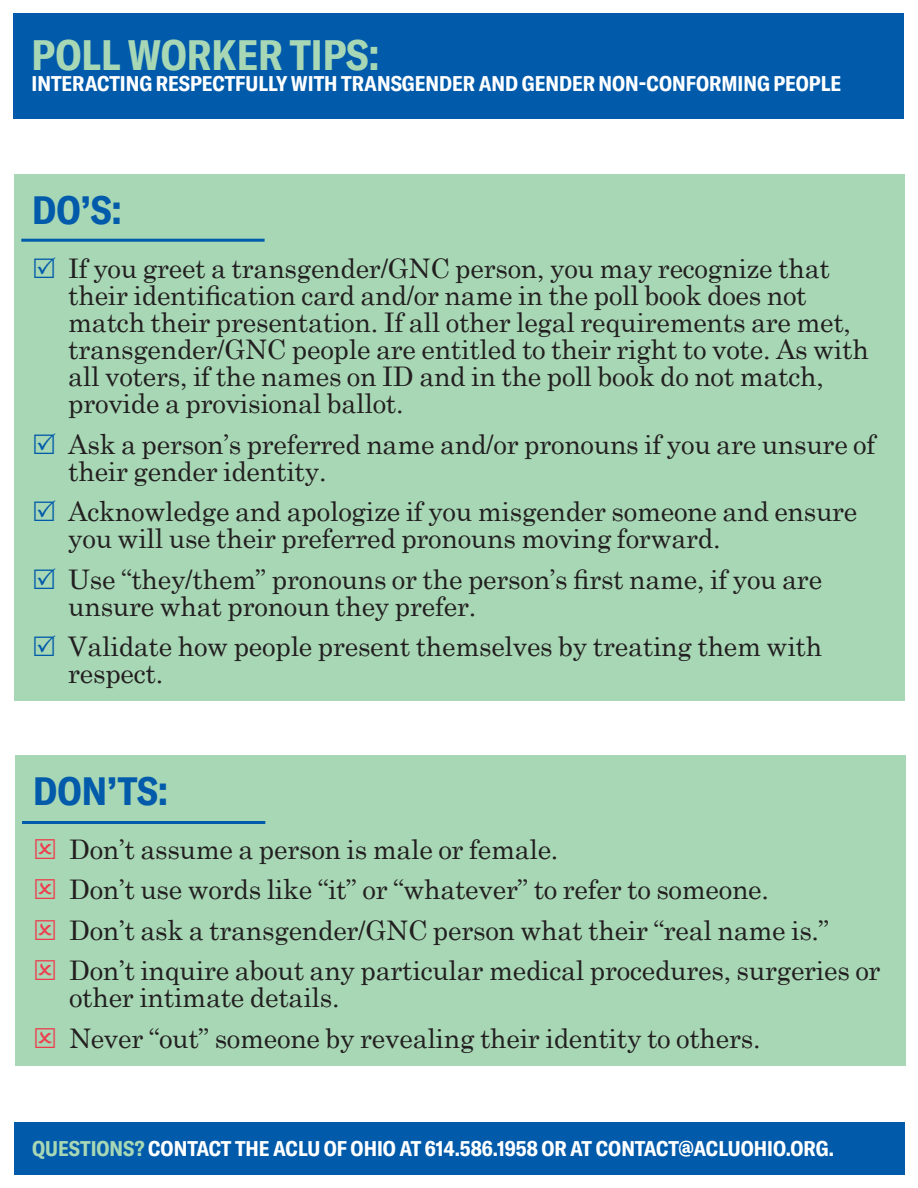
<style>
.page{position:relative;width:918px;height:1188px;background:#fff}
.page>*{position:absolute;margin:0;border:0;box-sizing:border-box;transform-origin:0 0}
.t1{font:700 condensed 42px "GT America";color:#a7d7b5}
.t2{font:700 condensed 39px "GT America";letter-spacing:.005em;color:#015aaa}
.t3{font:27px/27px "Century Schoolbook";letter-spacing:-.01em;color:#231f20}
.t4{font:700 condensed 21px "GT America";color:#fff}
.s1{color:#ee3d4d}
.s2{color:#a7d7b5}
</style>
<div class="page">
<div style="left:14px;top:14px;width:890px;height:105px;background:#015aaa"></div>
<div style="left:14px;top:1122px;width:891px;height:52px;background:#015aaa"></div>
<div style="left:14px;top:175px;width:890px;height:67px;background:#a7d7b5"></div>
<div style="left:14px;top:240px;width:890px;height:461px;background:#a7d7b5"></div>
<hr style="left:21px;top:239px;width:244px;height:3px;background:#015aaa">
<div style="left:15px;top:755px;width:890px;height:68px;background:#a7d7b5"></div>
<div style="left:15px;top:821px;width:890px;height:245px;background:#a7d7b5"></div>
<hr style="left:22px;top:821px;width:243px;height:3px;background:#015aaa">
<p class="t1" style="left:32px;top:29px;width:349px">POLL WORKER TIPS:</p>
<p class="t4" style="left:32px;top:71px;width:811px">INTERACTING RESPECTFULLY WITH TRANSGENDER AND GENDER NON-CONFORMING PEOPLE</p>
<p class="t2" style="left:32px;top:186px;width:91px">DO’S:</p>
<p class="t3" style="left:68px;top:253px;width:802px">If you greet a transgender/GNC person, you may recognize that their identification card and/or name in the poll book does not match their presentation. If all other legal requirements are met, transgender/GNC people are entitled to their right to vote. As with all voters, if the names on ID and in the poll book do not match, provide a provisional ballot.</p>
<p class="t3" style="left:68px;top:428px;width:809px">Ask a person’s preferred name and/or pronouns if you are unsure of their gender identity.</p>
<p class="t3" style="left:68px;top:496px;width:791px">Acknowledge and apologize if you misgender someone and ensure you will use their preferred pronouns moving forward.</p>
<p class="t3" style="left:68px;top:563px;width:755px">Use “they/them” pronouns or the person’s first name, if you are unsure what pronoun they prefer.</p>
<p class="t3" style="left:68px;top:631px;width:756px">Validate how people present themselves by treating them with respect.</p>
<p class="t2" style="left:33px;top:767px;width:136px">DON’TS:</p>
<p class="t3" style="left:33px;top:833px;width:527px"><span class="s1">✔</span> Don’t assume a person is male or female.</p>
<p class="t3" style="left:33px;top:874px;width:738px"><span class="s1">✔</span> Don’t use words like “it” or “whatever” to refer to someone.</p>
<p class="t3" style="left:33px;top:914px;width:798px"><span class="s1">✔</span> Don’t ask a transgender/GNC person what their “real name is.”</p>
<p class="t3" style="left:69px;top:955px;width:813px;text-indent:-36px"><span class="s1">✔</span> Don’t inquire about any particular medical procedures, surgeries or other intimate details.</p>
<p class="t3" style="left:33px;top:1022px;width:729px"><span class="s1">✔</span> Never “out” someone by revealing their identity to others.</p>
<p class="t4" style="left:32px;top:1136px;width:803px"><span class="s2">QUESTIONS?</span> CONTACT THE ACLU OF OHIO AT 614.586.1958 OR AT CONTACT@ACLUOHIO.ORG.</p>
</div>
